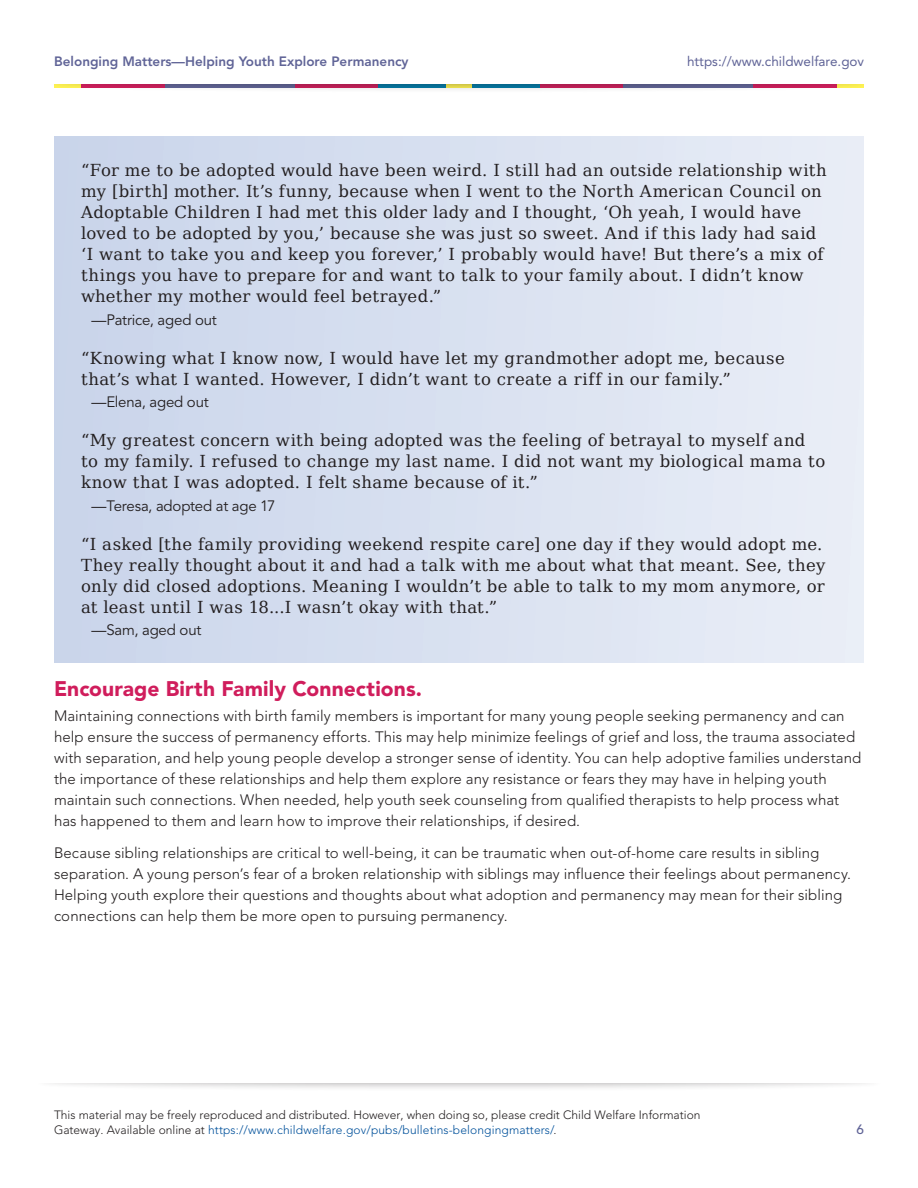
<style>
.page{position:relative;width:918px;height:1188px;background:#fff}
.page>*{position:absolute;margin:0;border:0;box-sizing:border-box;transform-origin:0 0}
.t1{font:900 21px "Avenir";letter-spacing:.005em;color:#d01d5c}
.t2{font:16.5px/21px "DejaVu Serif";letter-spacing:.02em;color:#231f20}
.t3{font:300 15px/21px "Avenir";letter-spacing:.005em;color:#231f20}
.t4{font:15px "Avenir";letter-spacing:-.015em;color:#231f20}
.t5{font:800 13.5px "Avenir";color:#606497}
.t6{font:13.5px "Avenir";color:#606497}
.t7{font:500 13.5px "Avenir";color:#606497}
.t8{font:300 12px/15px "Avenir";color:#231f20}
.s1{color:#01519b}
</style>
<div class="page">
<div style="left:34px;top:1065px;width:850px;height:27px;background:#231f20;opacity:.4"></div>
<div style="left:0;top:1058px;width:918px;height:25px;background:#fff"></div>
<div style="left:47px;top:66px;width:824px;height:27px;background:#231f20;opacity:.4"></div>
<div style="left:38px;top:58px;width:842px;height:25px;background:#fff"></div>
<div style="left:54px;top:136px;width:810px;height:526px;background:linear-gradient(to right,#c9d4ea,#e9eef7)"></div>
<p class="t5" style="left:54px;top:53px;width:356px">Belonging Matters—Helping Youth Explore Permanency</p>
<p class="t6" style="left:687px;top:53px;width:179px">https://www.childwelfare.gov</p>
<p class="t2" style="left:81px;top:158px;width:747px">“For me to be adopted would have been weird. I still had an outside relationship with my [birth] mother. It’s funny, because when I went to the North American Council on Adoptable Children I had met this older lady and I thought, ‘Oh yeah, I would have loved to be adopted by you,’ because she was just so sweet. And if this lady had said ‘I want to take you and keep you forever,’ I probably would have! But there’s a mix of things you have to prepare for and want to talk to your family about. I didn’t know whether my mother would feel betrayed.”</p>
<p class="t4" style="left:92px;top:311px;width:127px">—Patrice, aged out</p>
<p class="t2" style="left:81px;top:346px;width:705px">“Knowing what I know now, I would have let my grandmother adopt me, because that’s what I wanted. However, I didn’t want to create a riff in our family.”</p>
<p class="t4" style="left:92px;top:393px;width:119px">—Elena, aged out</p>
<p class="t2" style="left:81px;top:428px;width:746px">“My greatest concern with being adopted was the feeling of betrayal to myself and to my family. I refused to change my last name. I did not want my biological mama to know that I was adopted. I felt shame because of it.”</p>
<p class="t4" style="left:92px;top:497px;width:186px">—Teresa, adopted at age 17</p>
<p class="t2" style="left:81px;top:532px;width:746px">“I asked [the family providing weekend respite care] one day if they would adopt me.<br>They really thought about it and had a talk with me about what that meant. See, they only did closed adoptions. Meaning I wouldn’t be able to talk to my mom anymore, or at least until I was 18...I wasn’t okay with that.”</p>
<p class="t4" style="left:92px;top:621px;width:112px">—Sam, aged out</p>
<h2 class="t1" style="left:54px;top:676px;width:370px">Encourage Birth Family Connections.</h2>
<p class="t3" style="left:54px;top:706px;width:809px">Maintaining connections with birth family members is important for many young people seeking permanency and can help ensure the success of permanency efforts. This may help minimize feelings of grief and loss, the trauma associated with separation, and help young people develop a stronger sense of identity. You can help adoptive families understand the importance of these relationships and help them explore any resistance or fears they may have in helping youth maintain such connections. When needed, help youth seek counseling from qualified therapists to help process what has happened to them and learn how to improve their relationships, if desired.</p>
<p class="t3" style="left:54px;top:842px;width:799px">Because sibling relationships are critical to well-being, it can be traumatic when out-of-home care results in sibling separation. A young person’s fear of a broken relationship with siblings may influence their feelings about permanency.<br>Helping youth explore their questions and thoughts about what adoption and permanency may mean for their sibling connections can help them be more open to pursuing permanency.</p>
<p class="t8" style="left:54px;top:1107px;width:648px">This material may be freely reproduced and distributed. However, when doing so, please credit Child Welfare Information<br>Gateway. Available online at <span class="s1">https://www.childwelfare.gov/pubs/bulletins-belongingmatters/</span>.</p>
<p class="t7" style="left:857px;top:1122px;width:9px">6</p>
</div>
